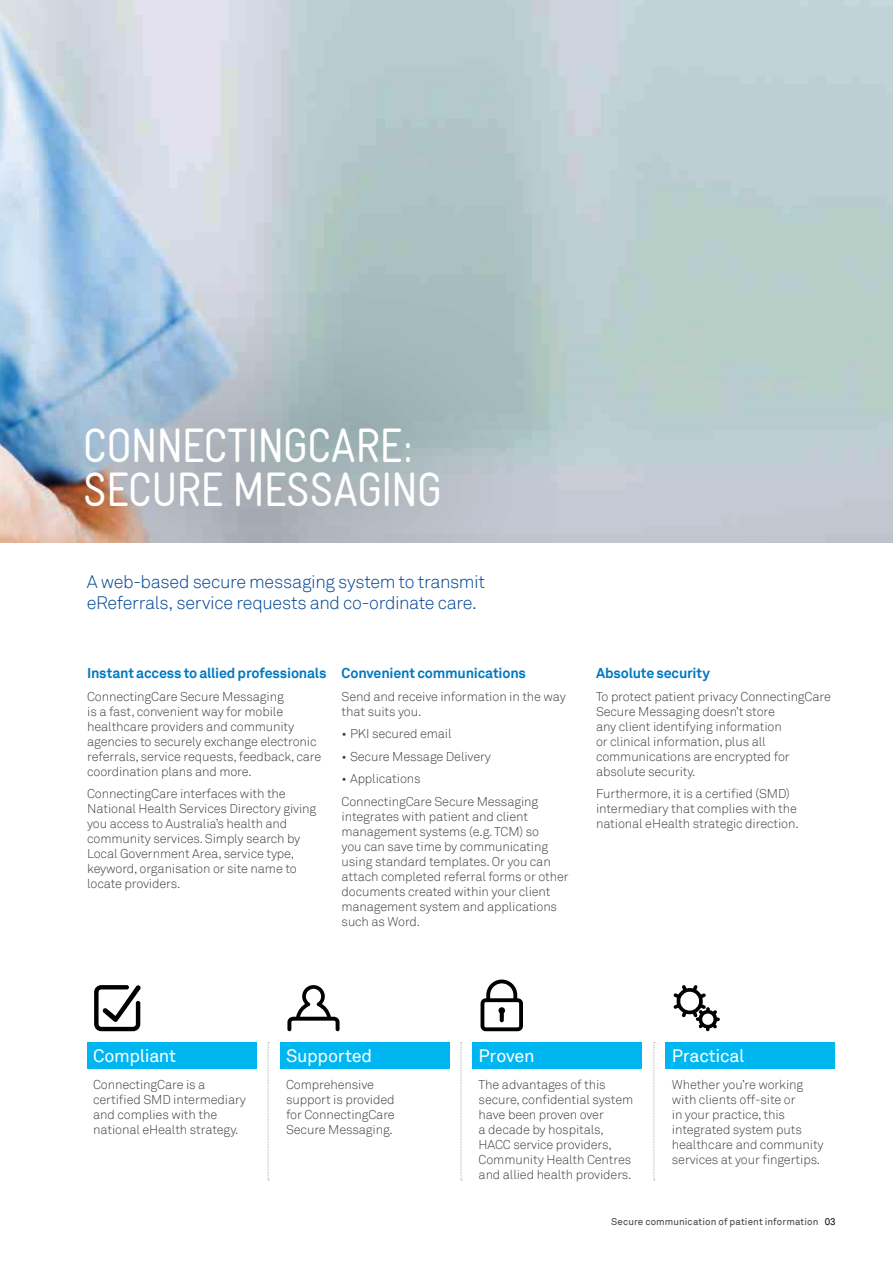
<style>
.page{position:relative;width:893px;height:1263px;background:#fff}
.page>*{position:absolute;margin:0;border:0;box-sizing:border-box;transform-origin:0 0}
.t1{font:48px/43.5px "Gravur Cond Pro Reg R Cone";letter-spacing:-.04em;color:#fff}
.t2{font:300 18px/21px "Akkurat";letter-spacing:-.02em;color:#034694}
.t3{font:18px "Akkurat";letter-spacing:-.02em;color:#fff}
.t4{font:700 14.25px "Akkurat";letter-spacing:-.015em;color:#0077c1}
.t5{font:300 12.75px/15px "Akkurat";letter-spacing:-.01em;color:#414042}
.t6{font:9.75px "Akkurat";letter-spacing:.01em;color:#414042}
.s1{color:#000}
</style>
<div class="page">
<svg style="left:0;top:0;width:893px;height:542px;background:#bdced3"></svg>
<svg style="left:0;top:291px;width:559px;height:251px;background:#a9b8c1"></svg>
<div style="left:87px;top:1042px;width:169px;height:27px;background:#00b6f1"></div>
<div style="left:280px;top:1042px;width:169px;height:27px;background:#00b6f1"></div>
<div style="left:473px;top:1042px;width:169px;height:27px;background:#00b6f1"></div>
<div style="left:665px;top:1042px;width:170px;height:27px;background:#00b6f1"></div>
<svg style="left:94px;top:985px;width:47px;height:46px"></svg>
<svg style="left:287px;top:985px;width:53px;height:46px"></svg>
<svg style="left:268px;top:1042px;width:1px;height:138px"></svg>
<svg style="left:461px;top:1042px;width:1px;height:138px"></svg>
<svg style="left:653px;top:1042px;width:2px;height:138px"></svg>
<svg style="left:673px;top:985px;width:47px;height:46px"></svg>
<svg style="left:481px;top:979px;width:42px;height:52px"></svg>
<h1 class="t1" style="left:83px;top:421px;width:361px">CONNECTINGCARE:<br>SECURE MESSAGING</h1>
<h2 class="t2" style="left:87px;top:572px;width:400px">A web-based secure messaging system to transmit eReferrals, service requests and co-ordinate care.</h2>
<p class="t4" style="left:87px;top:664px;width:241px">Instant access to allied professionals</p>
<p class="t5" style="left:87px;top:689px;width:236px">ConnectingCare Secure Messaging<br>is a fast, convenient way for mobile healthcare providers and community agencies to securely exchange electronic referrals, service requests, feedback, care coordination plans and more.</p>
<p class="t5" style="left:87px;top:786px;width:231px">ConnectingCare interfaces with the National Health Services Directory giving you access to Australia’s health and community services. Simply search by Local Government Area, service type, keyword, organisation or site name to locate providers.</p>
<p class="t4" style="left:342px;top:664px;width:186px">Convenient communications</p>
<p class="t5" style="left:342px;top:689px;width:226px">Send and receive information in the way that suits you.</p>
<p class="t5" style="left:342px;top:726px;width:112px">• PKI secured email</p>
<p class="t5" style="left:342px;top:749px;width:151px">• Secure Message Delivery</p>
<p class="t5" style="left:342px;top:768px;width:198px;line-height:22.5px">• Applications<br>ConnectingCare Secure Messaging</p>
<p class="t5" style="left:342px;top:809px;width:229px">integrates with patient and client management systems (e.g. TCM) so<br>you can save time by communicating using standard templates. Or you can attach completed referral forms or other documents created within your client management system and applications such as Word.</p>
<p class="t4" style="left:596px;top:664px;width:115px">Absolute security</p>
<p class="t5" style="left:596px;top:689px;width:236px">To protect patient privacy ConnectingCare Secure Messaging doesn’t store<br>any client identifying information<br>or clinical information, plus all communications are encrypted for absolute security.</p>
<p class="t5" style="left:596px;top:786px;width:204px">Furthermore, it is a certified (SMD) intermediary that complies with the national eHealth strategic direction.</p>
<h2 class="t3" style="left:93px;top:1045px;width:85px">Compliant</h2>
<p class="t5" style="left:93px;top:1078px;width:154px">ConnectingCare is a certified SMD intermediary and complies with the national eHealth strategy.</p>
<h2 class="t3" style="left:286px;top:1045px;width:88px">Supported</h2>
<p class="t5" style="left:286px;top:1078px;width:110px">Comprehensive support is provided for ConnectingCare<br>Secure Messaging.</p>
<h2 class="t3" style="left:479px;top:1045px;width:57px">Proven</h2>
<p class="t5" style="left:479px;top:1078px;width:156px">The advantages of this secure, confidential system have been proven over<br>a decade by hospitals,<br>HACC service providers,<br>Community Health Centres and allied health providers.</p>
<h2 class="t3" style="left:672px;top:1045px;width:74px">Practical</h2>
<p class="t5" style="left:672px;top:1078px;width:153px">Whether you’re working with clients off-site or<br>in your practice, this integrated system puts healthcare and community services at your fingertips.</p>
<p class="t6" style="left:611px;top:1215px;width:226px">Secure communication of patient information <span class="s1">03</span></p>
</div>
